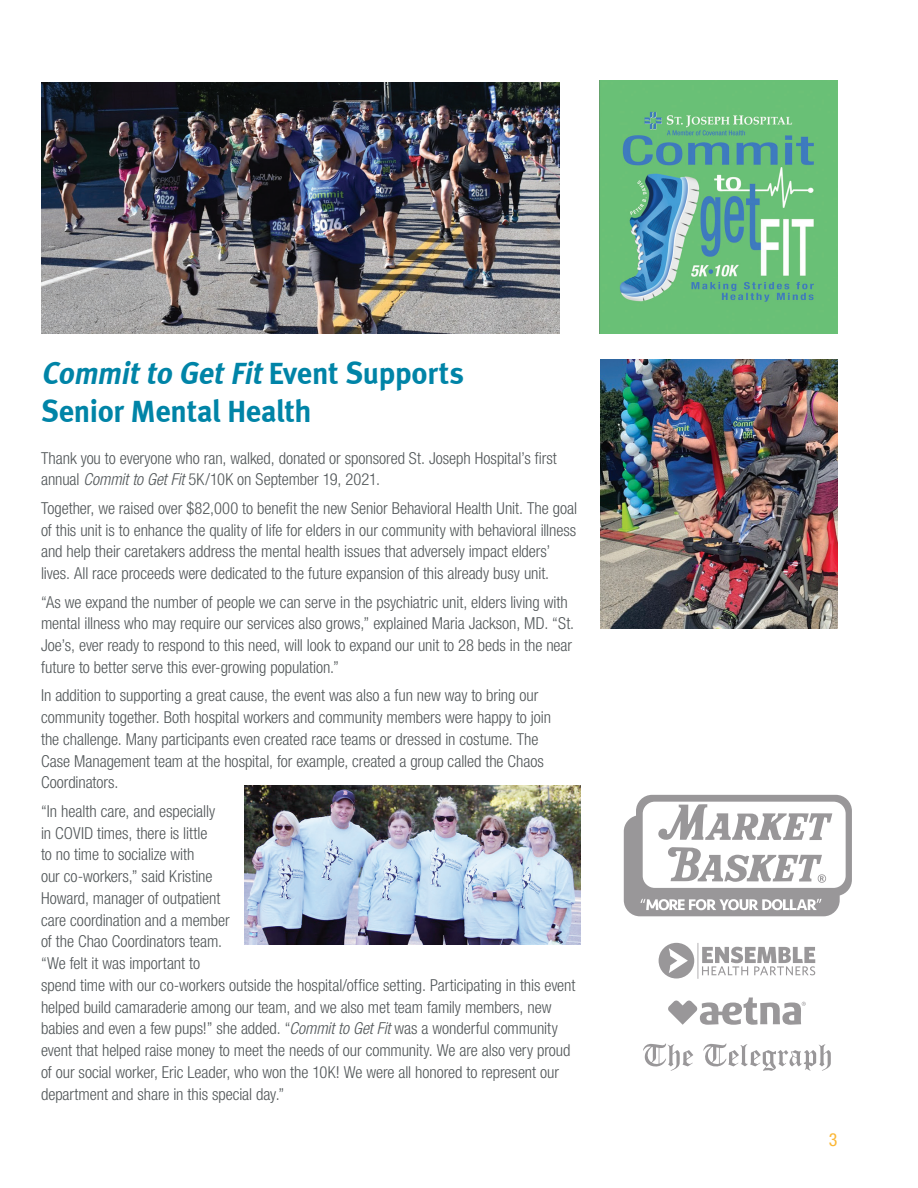
<style>
.page{position:relative;width:918px;height:1188px;background:#fff}
.page>*{position:absolute;margin:0;border:0;box-sizing:border-box;transform-origin:0 0}
.subhead{font:31.5px/37.8px "Meta Bold LF";letter-spacing:-.005em;color:#0084a7;scale:.96 1}
.t1{font:condensed 18px "Helvetica Neue LT Std";color:#fbb735}
.Body_Text{font:300 condensed 16.5px/21.8px "Helvetica Neue LT Std";letter-spacing:-.005em;color:#525759}
.s1{font-style:italic}
</style>
<div class="page">
<img style="left:600px;top:359px;width:238px;height:270px">
<img style="left:41px;top:82px;width:518px;height:251px">
<img style="left:245px;top:786px;width:335px;height:159px">
<hr style="left:698px;top:943px;width:1px;height:36px;background:#999799">
<svg style="left:702px;top:947px;width:113px;height:28px"></svg>
<svg style="left:659px;top:943px;width:35px;height:36px"></svg>
<svg style="left:668px;top:998px;width:138px;height:27px"></svg>
<svg style="left:643px;top:1043px;width:50px;height:28px"></svg>
<svg style="left:703px;top:1043px;width:128px;height:28px"></svg>
<svg style="left:624px;top:795px;width:228px;height:121px"></svg>
<img style="left:599px;top:81px;width:239px;height:252px">
<p class="subhead" style="left:41px;top:354px;width:442px"><span class="s1">Committo GetFit</span>Event Supports<br>Senior Mental Health</p>
<p class="Body_Text" style="left:41px;top:447px;width:517px">Thank you to everyone who ran, walked, donated or sponsored St. Joseph Hospital’s first annual <span class="s1">Commit to Get Fit</span> 5K/10K on September 19, 2021.</p>
<p class="Body_Text" style="left:41px;top:497px;width:538px">Together, we raised over $82,000 to benefit the new Senior Behavioral Health Unit. The goal of this unit is to enhance the quality of life for elders in our community with behavioral illness and help their caretakers address the mental health issues that adversely impact elders’ lives. All race proceeds were dedicated to the future expansion of this already busy unit.</p>
<p class="Body_Text" style="left:41px;top:591px;width:535px">“As we expand the number of people we can serve in the psychiatric unit, elders living with mental illness who may require our services also grows,” explained Maria Jackson, MD. “St.<br>Joe’s, ever ready to respond to this need, will look to expand our unit to 28 beds in the near future to better serve this ever-growing population.”</p>
<p class="Body_Text" style="left:41px;top:685px;width:512px">In addition to supporting a great cause, the event was also a fun new way to bring our community together. Both hospital workers and community members were happy to join the challenge. Many participants even created race teams or dressed in costume. The Case Management team at the hospital, for example, created a group called the Chaos Coordinators.</p>
<p class="Body_Text" style="left:41px;top:800px;width:536px">“In health care, and especially<br>in COVID times, there is little<br>to no time to socialize with<br>our co-workers,” said Kristine<br>Howard, manager of outpatient<br>care coordination and a member<br>of the Chao Coordinators team.<br>“We felt it was important to<br>spend time with our co-workers outside the hospital/office setting. Participating in this event helped build camaraderie among our team, and we also met team family members, new babies and even a few pups!” she added. “<span class="s1">Commit to Get Fit</span> was a wonderful community event that helped raise money to meet the needs of our community. We are also very proud of our social worker, Eric Leader, who won the 10K! We were all honored to represent our department and share in this special day.”</p>
<p class="t1" style="left:829px;top:1129px;width:10px">3</p>
</div>
